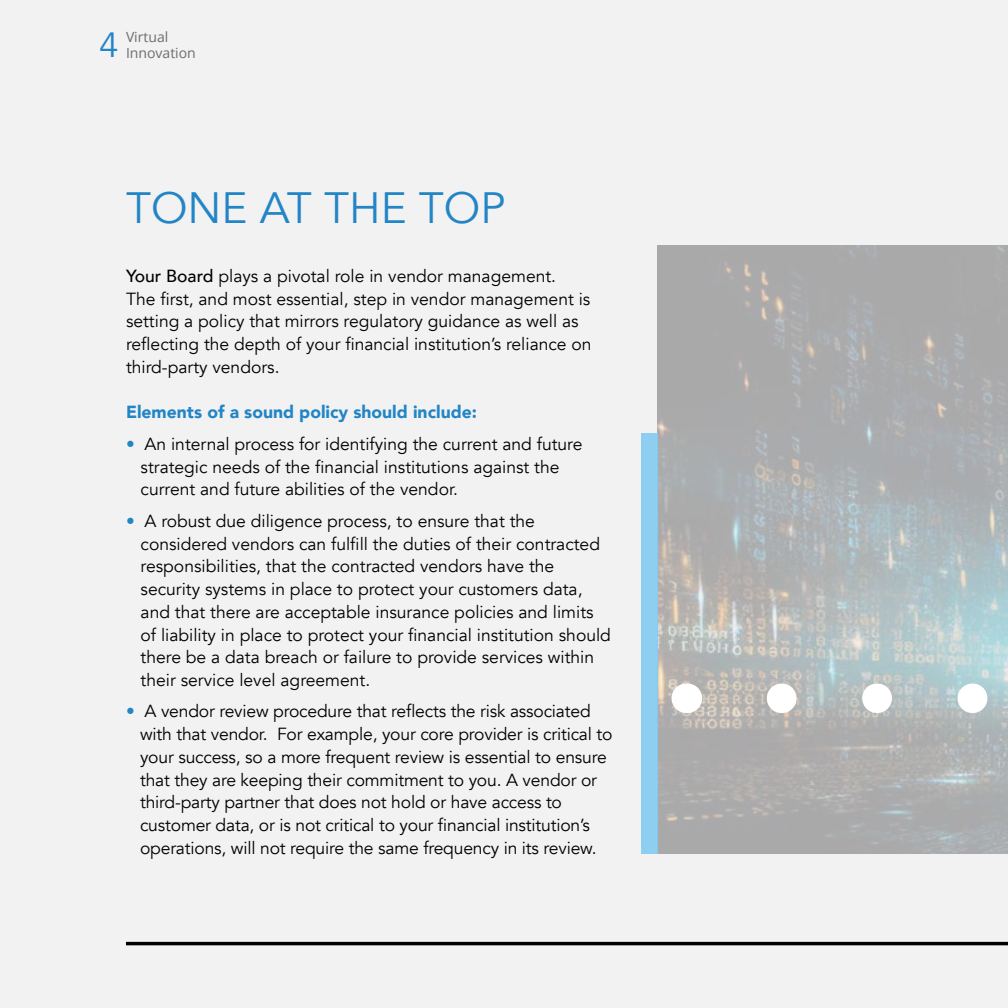
<style>
.page{position:relative;width:1008px;height:1008px;background:#f1f1f2}
.page>*{position:absolute;margin:0;border:0;box-sizing:border-box;transform-origin:0 0}
.t1{font:43.75px "Avenir";color:#2285c5}
.t2{font:35px "Avenir";color:#2285c5}
.t3{font:17.5px/22.8px "Avenir";color:#000}
.t4{font:900 17.5px "Avenir";color:#2285c5}
.t5{font:14px/15.8px "Open Sans";color:#6d6e71}
.s1{font-weight:500}
.s2{color:#2285c5}
</style>
<div class="page">
<img style="left:658px;top:246px;width:350px;height:608px">
<hr style="left:126px;top:942px;width:882px;height:3px;background:#000">
<div style="left:641px;top:433px;width:17px;height:421px;background:#8dcef1"></div>
<svg style="left:782px;top:683px;width:225px;height:30px"></svg>
<hr style="left:686px;top:683px;width:1px;height:30px;background:#fff">
<hr style="left:1007px;top:683px;width:1px;height:30px;background:#fff">
<h2 class="t2" style="left:99px;top:24px;width:21px">4</h2>
<p class="t5" style="left:126px;top:28px;width:71px">Virtual<br>Innovation</p>
<h1 class="t1" style="left:126px;top:182px;width:381px">TONE AT THE TOP</h1>
<p class="t3" style="left:126px;top:265px;width:467px"><span class="s1">Your Board</span> plays a pivotal role in vendor management.<br>The first, and most essential, step in vendor management is setting a policy that mirrors regulatory guidance as well as reflecting the depth of your financial institution’s reliance on third-party vendors.</p>
<p class="t4" style="left:126px;top:397px;width:352px">Elements of a sound policy should include:</p>
<p class="t3" style="left:141px;top:433px;width:443px;text-indent:-15px"><span class="s2">•</span> An internal process for identifying the current and future strategic needs of the financial institutions against the current and future abilities of the vendor.</p>
<p class="t3" style="left:141px;top:510px;width:472px;text-indent:-15px"><span class="s2">•</span> A robust due diligence process, to ensure that the considered vendors can fulfill the duties of their contracted responsibilities, that the contracted vendors have the security systems in place to protect your customers data, and that there are acceptable insurance policies and limits of liability in place to protect your financial institution should there be a data breach or failure to provide services within their service level agreement.</p>
<p class="t3" style="left:140px;top:700px;width:474px;text-indent:-14px"><span class="s2">•</span> A vendor review procedure that reflects the risk associated with that vendor. For example, your core provider is critical to your success, so a more frequent review is essential to ensure that they are keeping their commitment to you. A vendor or third-party partner that does not hold or have access to customer data, or is not critical to your financial institution’s operations, will not require the same frequency in its review.</p>
</div>
